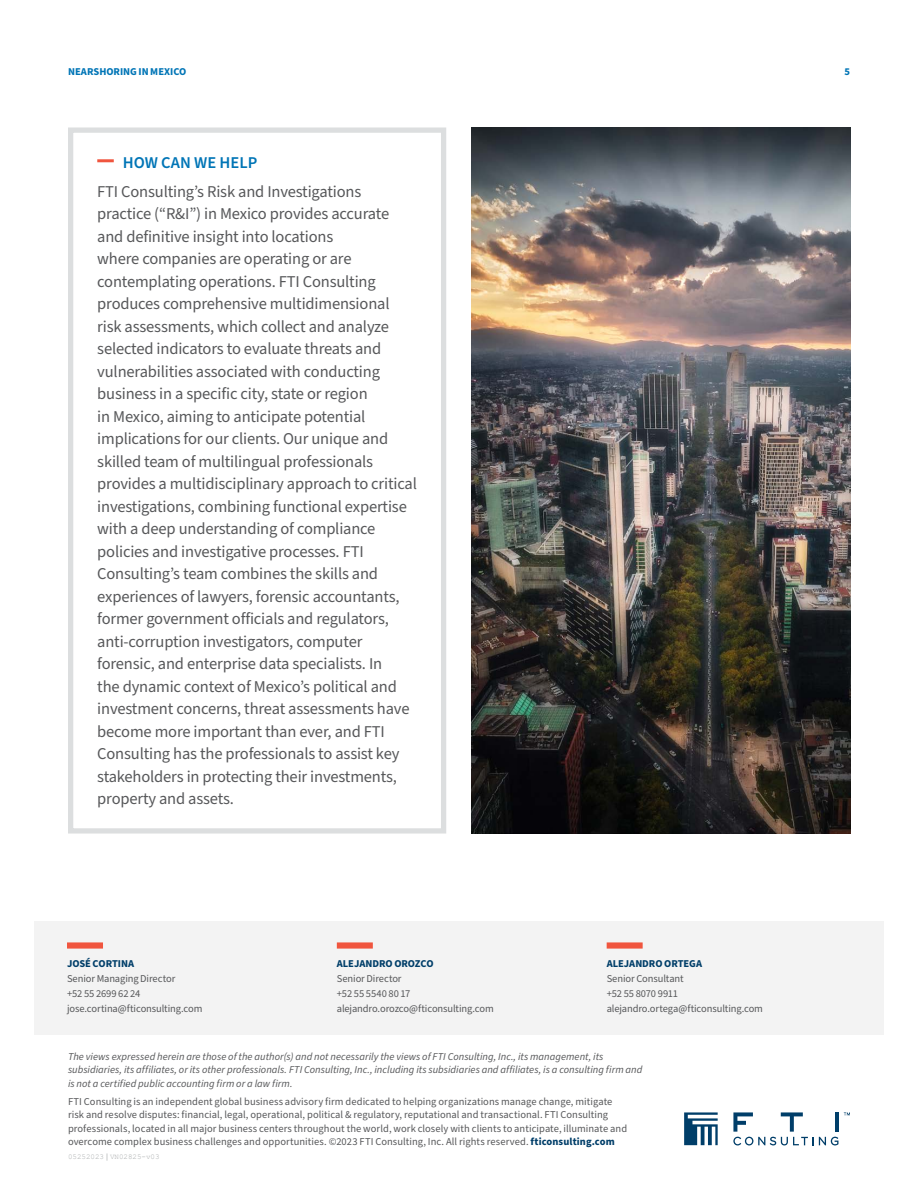
<style>
.page{position:relative;width:918px;height:1188px;background:#fff}
.page>*{position:absolute;margin:0;border:0;box-sizing:border-box;transform-origin:0 0}
.Body_Copy{font:16.5px/22.5px "Source Sans Pro";letter-spacing:-.01em;color:#57585a}
.Accent_Line_SubHeade{font:600 16.5px "Source Sans Pro";color:#0075b6}
.Contacts_Name-Nest{font:10.5px/15px "Source Sans Pro";letter-spacing:.005em;color:#57585a}
.t1{font:italic 10.5px/13.5px "Source Sans Pro";letter-spacing:.005em;color:#57585a}
.Contacts_Name-Nest-2{font:700 10.5px "Source Sans Pro";letter-spacing:-.005em;color:#003e69}
.t2{font:700 10.5px "Source Sans Pro";color:#0075b6}
.t3{font:7.5px "Courier New";color:#a8abac}
.s1{font-weight:700;color:#003e69}
.s2{font-family:"Arial"}
</style>
<div class="page">
<div style="left:34px;top:921px;width:850px;height:114px;background:#f3f3f3"></div>
<svg style="left:67px;top:942px;width:36px;height:7px"></svg>
<svg style="left:337px;top:942px;width:36px;height:7px"></svg>
<svg style="left:607px;top:942px;width:36px;height:7px"></svg>
<svg style="left:97px;top:159px;width:17px;height:3px"></svg>
<div style="left:68px;top:128px;width:378px;height:706px;border:5px solid #dcdedf"></div>
<img style="left:472px;top:128px;width:379px;height:706px">
<svg style="left:684px;top:1112px;width:34px;height:33px"></svg>
<svg style="left:844px;top:1112px;width:6px;height:3px"></svg>
<hr style="left:835px;top:1112px;width:4px;height:20px;background:#003e69">
<svg style="left:733px;top:1112px;width:105px;height:33px"></svg>
<p class="t2" style="left:68px;top:64px;width:120px">NEARSHORING IN MEXICO</p>
<p class="t2" style="left:844px;top:64px;width:7px">5</p>
<p class="Accent_Line_SubHeade" style="left:123px;top:151px;width:136px">HOW CAN WE HELP</p>
<p class="Body_Copy" style="left:97px;top:181px;width:321px">FTI Consulting’s Risk and Investigations practice (“R&amp;I”) in Mexico provides accurate and definitive insight into locations<br>where companies are operating or are contemplating operations. FTI Consulting produces comprehensive multidimensional risk assessments, which collect and analyze selected indicators to evaluate threats and vulnerabilities associated with conducting business in a specific city, state or region<br>in Mexico, aiming to anticipate potential implications for our clients. Our unique and skilled team of multilingual professionals provides a multidisciplinary approach to critical investigations, combining functional expertise with a deep understanding of compliance policies and investigative processes. FTI Consulting’s team combines the skills and experiences of lawyers, forensic accountants, former government officials and regulators, anti-corruption investigators, computer forensic, and enterprise data specialists. In<br>the dynamic context of Mexico’s political and investment concerns, threat assessments have become more important than ever, and FTI Consulting has the professionals to assist key stakeholders in protecting their investments, property and assets.</p>
<p class="Contacts_Name-Nest-2" style="left:67px;top:956px;width:33px">JOSÉ COR</p>
<p class="Contacts_Name-Nest" style="left:67px;top:956px;width:137px;text-indent:45px"><span class="s1">TINA<br></span>Senior Managing Director<br>+52 55 2699 62 24 jose.cortina@fticonsulting.com</p>
<p class="Contacts_Name-Nest-2" style="left:337px;top:956px;width:66px">ALEJANDRO ORO</p>
<p class="Contacts_Name-Nest-2" style="left:415px;top:956px;width:13px">ZCO</p>
<p class="Contacts_Name-Nest" style="left:337px;top:971px;width:158px">Senior Director<br>+52 55 5540 80 17 alejandro.orozco@fticonsulting.com</p>
<p class="Contacts_Name-Nest" style="left:607px;top:956px;width:158px"><span class="s1">ALEJANDRO ORTEGA<br></span>Senior Consultant<br>+52 55 8070 9911 alejandro.ortega@fticonsulting.com</p>
<p class="t1" style="left:68px;top:1050px;width:576px">The views expressed herein are those of the author(s) and not necessarily the views of FTI Consulting, Inc., its management, its subsidiaries, its affiliates, or its other professionals. FTI Consulting, Inc., including its subsidiaries and affiliates, is a consulting firm and is not a certified public accounting firm or a law firm.</p>
<p class="Contacts_Name-Nest" style="left:68px;top:1095px;width:561px;line-height:13.5px">FTI Consulting is an independent global business advisory firm dedicated to helping organizations manage change, mitigate risk and resolve disputes: financial, legal, operational, political &amp; regulatory, reputational and transactional. FTI Consulting professionals, located in all major business centers throughout the world, work closely with clients to anticipate, illuminate and overcome complex business challenges and opportunities. ©2023 FTI Consulting, Inc. All rights reserved. <span class="s1">FTICONSULTING.COM</span></p>
<p class="t3" style="left:68px;top:1152px;width:179px">05252023 <span class="s2">|</span> VN02825-v03 Nearshoring Mexico</p>
</div>
